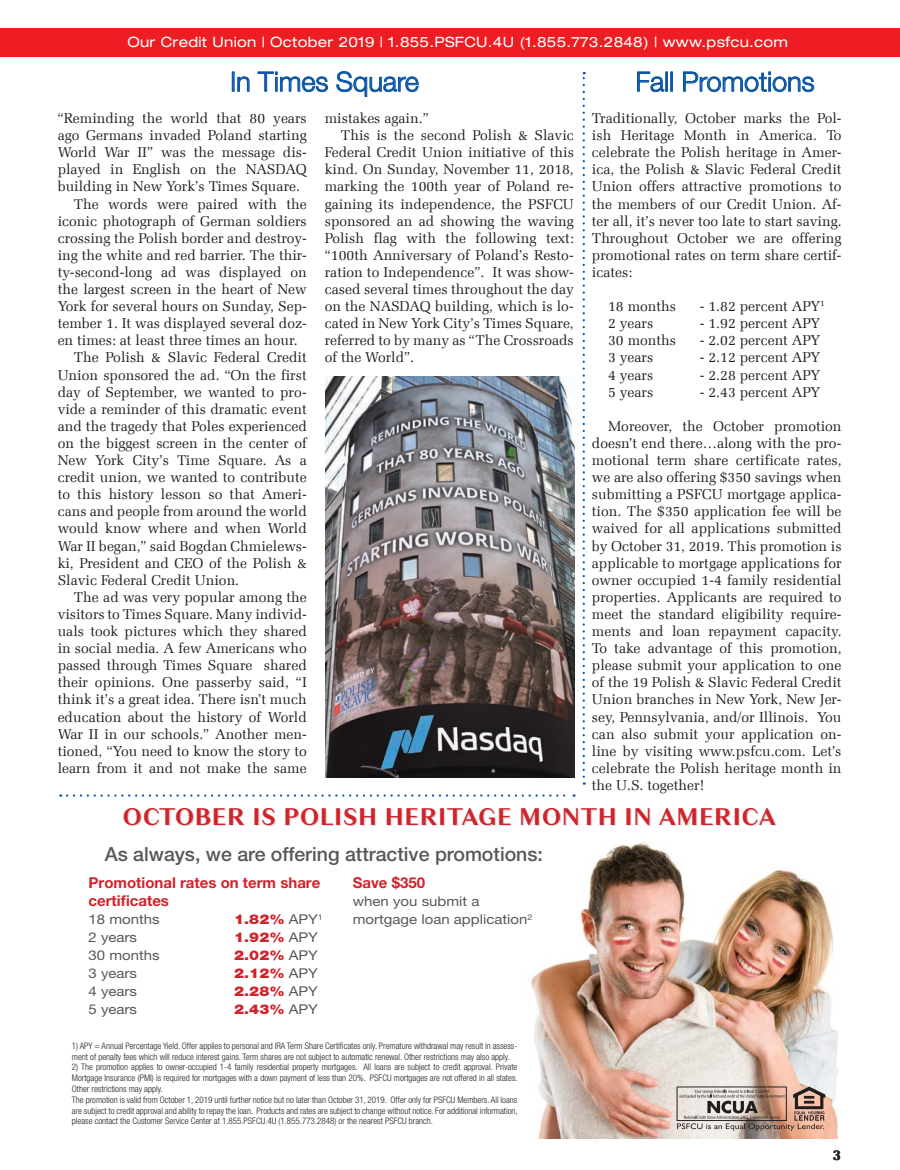
<style>
.page{position:relative;width:900px;height:1170px;background:#fff}
.page>*{position:absolute;margin:0;border:0;box-sizing:border-box;transform-origin:0 0}
.t1{font:300 27px "Helvetica Neue LT Pro";color:#0a55a4}
.t2{font:700 25.5px "Granville";color:#d1232a}
.t3{font:500 19.5px "Helvetica Neue LT Pro";color:#57585a}
.t4{font:700 15px "Helvetica Neue LT Pro";color:#d1232a}
.page_numbers{font:15px "Zapf Ellipt EU Bold";color:#231f20}
.first_paragraph{font:14.25px/17.1px "Zapf Ellipt EU Normal";color:#231f20;text-align:justify}
.t5{font:expanded 14.25px "Helvetica Neue LT Pro";letter-spacing:.02em;color:#fff}
.t6{font:13.5px "Helvetica Neue LT Pro";color:#57585a;scale:1.11 1}
.t7{font:900 13.5px "Helvetica Neue LT Pro";color:#d1232a;scale:1.11 1}
.disclaimers{font:300 condensed 9px/10.8px "Helvetica Neue LT Pro";color:#231f20;text-align:justify}
.s1{font-weight:400;color:#57585a}
</style>
<div class="page">
<img style="left:530px;top:842px;width:309px;height:296px">
<div style="left:0;top:29px;width:900px;height:28px;background:#ee1d23"></div>
<svg style="left:232px;top:72px;width:18px;height:20px"></svg>
<svg style="left:257px;top:71px;width:71px;height:21px"></svg>
<svg style="left:336px;top:71px;width:83px;height:26px"></svg>
<svg style="left:637px;top:71px;width:35px;height:21px"></svg>
<svg style="left:683px;top:71px;width:132px;height:21px"></svg>
<svg style="left:677px;top:1086px;width:148px;height:45px"></svg>
<img style="left:326px;top:377px;width:248px;height:400px">
<svg style="left:67px;top:794px;width:508px;height:3px"></svg>
<svg style="left:583px;top:72px;width:2px;height:713px"></svg>
<p class="t5" style="left:127px;top:34px;width:662px">Our Credit Union | October 2019 | 1.855.PSFCU.4U (1.855.773.2848) | www.psfcu.com</p>
<p class="t1" style="left:230px;top:65px;width:190px">In Times Square</p>
<p class="t1" style="left:636px;top:65px;width:181px">Fall Promotions</p>
<p class="first_paragraph" style="left:58px;top:110px;width:251px">“Reminding the world that 80 years ago Germans invaded Poland starting World War II” was the message dis&shy;played in English on the NASDAQ building in New York’s Times Square.</p>
<p class="first_paragraph" style="left:58px;top:195px;width:251px;text-indent:16px">The words were paired with the iconic photograph of German soldiers crossing the Polish border and destroy&shy;ing the white and red barrier. The thir&shy;ty-second-long ad was displayed on the largest screen in the heart of New York for several hours on Sunday, Sep&shy;tember 1. It was displayed several doz&shy;en times: at least three times an hour.</p>
<p class="first_paragraph" style="left:58px;top:349px;width:251px;text-indent:16px">The Polish &amp; Slavic Federal Credit Union sponsored the ad. “On the first day of September, we wanted to pro&shy;vide a reminder of this dramatic event and the tragedy that Poles experienced on the biggest screen in the center of New York City’s Time Square. As a credit union, we wanted to contribute to this history lesson so that Ameri&shy;cans and people from around the world would know where and when World War II began,” said Bogdan Chmielews&shy;ki, President and CEO of the Polish &amp; Slavic Federal Credit Union.</p>
<p class="first_paragraph" style="left:58px;top:589px;width:251px;text-indent:16px">The ad was very popular among the visitors to Times Square. Many individ&shy;uals took pictures which they shared in social media. A few Americans who passed through Times Square shared their opinions. One passerby said, “I think it’s a great idea. There isn’t much education about the history of World War II in our schools.” Another men&shy;tioned, “You need to know the story to learn from it and not make the same</p>
<p class="first_paragraph" style="left:325px;top:110px;width:106px">mistakes again.”</p>
<p class="first_paragraph" style="left:325px;top:127px;width:251px;text-indent:16px">This is the second Polish &amp; Slavic Federal Credit Union initiative of this kind. On Sunday, November 11, 2018, marking the 100th year of Poland re&shy;gaining its independence, the PSFCU sponsored an ad showing the waving Polish flag with the following text: “100th Anniversary of Poland’s Resto&shy;ration to Independence”. It was show&shy;cased several times throughout the day on the NASDAQ building, which is lo&shy;cated in New York City’s Times Square, referred to by many as “The Crossroads of the World”.</p>
<p class="first_paragraph" style="left:592px;top:110px;width:251px">Traditionally, October marks the Pol&shy;ish Heritage Month in America. To celebrate the Polish heritage in Amer&shy;ica, the Polish &amp; Slavic Federal Credit Union offers attractive promotions to the members of our Credit Union. Af&shy;ter all, it’s never too late to start saving.<br>Throughout October we are offering promotional rates on term share certif&shy;icates:</p>
<p class="first_paragraph" style="left:608px;top:298px;width:69px">18 months</p>
<p class="first_paragraph" style="left:700px;top:298px;width:126px">- 1.82 percent APY<sup>1</sup></p>
<p class="first_paragraph" style="left:608px;top:315px;width:47px">2 years</p>
<p class="first_paragraph" style="left:700px;top:315px;width:122px">- 1.92 percent APY</p>
<p class="first_paragraph" style="left:608px;top:332px;width:69px">30 months</p>
<p class="first_paragraph" style="left:700px;top:332px;width:122px">- 2.02 percent APY</p>
<p class="first_paragraph" style="left:608px;top:349px;width:47px">3 years</p>
<p class="first_paragraph" style="left:700px;top:349px;width:122px">- 2.12 percent APY</p>
<p class="first_paragraph" style="left:608px;top:366px;width:47px">4 years</p>
<p class="first_paragraph" style="left:700px;top:366px;width:122px">- 2.28 percent APY</p>
<p class="first_paragraph" style="left:608px;top:384px;width:47px">5 years</p>
<p class="first_paragraph" style="left:700px;top:384px;width:122px">- 2.43 percent APY</p>
<p class="first_paragraph" style="left:592px;top:418px;width:251px;text-indent:16px">Moreover, the October promotion doesn’t end there…along with the pro&shy;motional term share certificate rates, we are also offering $350 savings when submitting a PSFCU mortgage applica&shy;tion. The $350 application fee will be waived for all applications submitted by October 31, 2019. This promotion is applicable to mortgage applications for owner occupied 1-4 family residential properties. Applicants are required to meet the standard eligibility require&shy;ments and loan repayment capacity.<br>To take advantage of this promotion, please submit your application to one of the 19 Polish &amp; Slavic Federal Credit Union branches in New York, New Jer&shy;sey, Pennsylvania, and/or Illinois. You can also submit your application on&shy;line by visiting www.psfcu.com. Let’s celebrate the Polish heritage month in the U.S. together!</p>
<p class="t2" style="left:123px;top:799px;width:655px">OCTOBER IS POLISH HERITAGE MONTH IN AMERICA</p>
<p class="t3" style="left:105px;top:842px;width:440px">As always, we are offering attractive promotions:</p>
<p class="t4" style="left:88px;top:874px;width:233px">Promotional rates on term share</p>
<p class="t4" style="left:88px;top:892px;width:82px">certificates</p>
<p class="t6" style="left:88px;top:911px;width:66px">18 months</p>
<p class="t7" style="left:234px;top:911px;width:81px">1.82% <span class="s1">APY</span><sup>1</sup></p>
<p class="t6" style="left:88px;top:929px;width:45px">2 years</p>
<p class="t7" style="left:234px;top:929px;width:77px">1.92% <span class="s1">APY</span></p>
<p class="t6" style="left:88px;top:947px;width:66px">30 months</p>
<p class="t7" style="left:234px;top:947px;width:77px">2.02% <span class="s1">APY</span></p>
<p class="t6" style="left:88px;top:965px;width:45px">3 years</p>
<p class="t7" style="left:234px;top:965px;width:77px">2.12% <span class="s1">APY</span></p>
<p class="t6" style="left:88px;top:983px;width:45px">4 years</p>
<p class="t7" style="left:234px;top:983px;width:77px">2.28% <span class="s1">APY</span></p>
<p class="t6" style="left:88px;top:1001px;width:45px">5 years</p>
<p class="t7" style="left:234px;top:1001px;width:77px">2.43% <span class="s1">APY</span></p>
<p class="t4" style="left:353px;top:873px;width:74px">Save $350</p>
<p class="t6" style="left:353px;top:893px;width:116px">when you submit a</p>
<p class="t6" style="left:353px;top:911px;width:163px">mortgage loan application<sup>2</sup></p>
<p class="disclaimers" style="left:72px;top:1040px;width:447px">1) APY = Annual Percentage Yield. Offer applies to personal and IRA Term Share Certificates only. Premature withdrawal may result in assess&shy;ment of penalty fees which will reduce interest gains. Term shares are not subject to automatic renewal. Other restrictions may also apply.</p>
<p class="disclaimers" style="left:72px;top:1062px;width:447px">2) The promotion applies to owner-occupied 1-4 family residential property mortgages. All loans are subject to credit approval. Private Mortgage Insurance (PMI) is required for mortgages with a down payment of less than 20%. PSFCU mortgages are not offered in all states.<br>Other restrictions may apply.</p>
<p class="disclaimers" style="left:72px;top:1094px;width:447px">The promotion is valid from October 1, 2019 until further notice but no later than October 31, 2019. Offer only for PSFCU Members. All loans are subject to credit approval and ability to repay the loan. Products and rates are subject to change without notice. For additional information, please contact the Customer Service Center at 1.855.PSFCU.4U (1.855.773.2848) or the nearest PSFCU branch.</p>
<p class="page_numbers" style="left:832px;top:1145px;width:10px">3</p>
</div>
